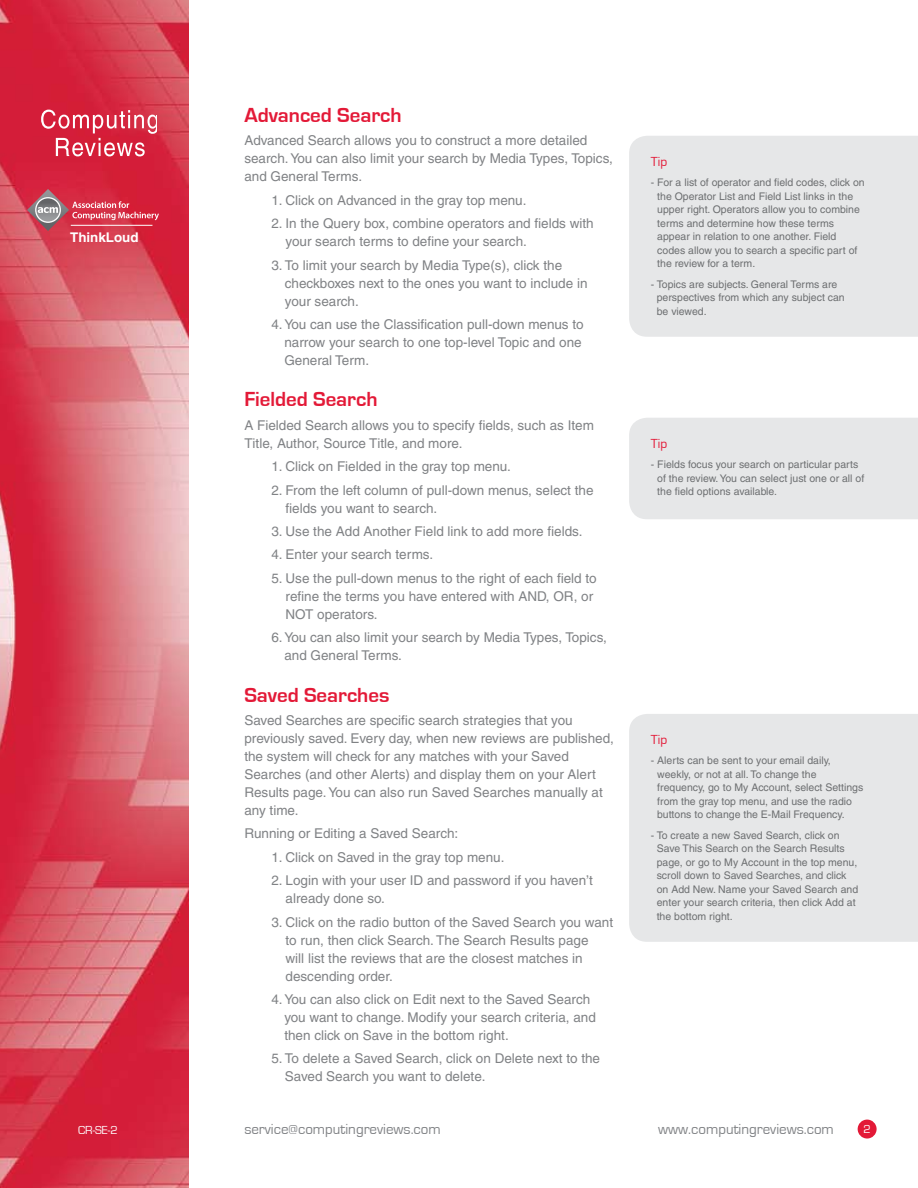
<style>
.page{position:relative;width:918px;height:1188px;background:#fff}
.page>*{position:absolute;margin:0;border:0;box-sizing:border-box;transform-origin:0 0}
.t1{font:700 21px "Eurostile";color:#e31937}
.t2{font:15px "Eurostile";color:#808285}
.t3{font:13.5px/18px "Helvetica";color:#808285}
.t4{font:13.5px "Eurostile";color:#e31937}
.t5{font:700 13.35px "Helvetica";color:#fff}
.t6{font:12px "Eurostile";color:#fff}
.t7{font:10.5px/13.5px "Helvetica";color:#6d6f71}
</style>
<div class="page">
<img style="left:0;top:0;width:189px;height:1188px">
<svg style="left:41px;top:110px;width:115px;height:46px;background:#dc4e63"></svg>
<svg style="left:27px;top:189px;width:132px;height:42px;background:#ce4c5e"></svg>
<div style="left:858px;top:1120px;width:19px;height:19px;background:#e31937;border-radius:50%"></div>
<div style="left:629px;top:136px;width:289px;height:201px;background:#e6e7e8"></div>
<div style="left:629px;top:714px;width:289px;height:228px;background:#e6e7e8"></div>
<div style="left:629px;top:418px;width:289px;height:101px;background:#e6e7e8"></div>
<p class="t5" style="left:70px;top:229px;width:70px">ThinkLoud</p>
<h1 class="t1" style="left:244px;top:105px;width:159px">Advanced Search</h1>
<p class="t3" style="left:244px;top:132px;width:370px">Advanced Search allows you to construct a more detailed search. You can also limit your search by Media Types, Topics, and General Terms.</p>
<p class="t3" style="left:271px;top:191px;width:257px">1. Click on Advanced in the gray top menu.</p>
<p class="t3" style="left:286px;top:214px;width:310px;text-indent:-14px">2. In the Query box, combine operators and fields with your search terms to define your search.</p>
<p class="t3" style="left:285px;top:256px;width:304px;text-indent:-14px">3. To limit your search by Media Type(s), click the checkboxes next to the ones you want to include in your search.</p>
<p class="t3" style="left:284px;top:315px;width:301px;text-indent:-13px">4. You can use the Classification pull-down menus to narrow your search to one top-level Topic and one<br>General Term.</p>
<h1 class="t1" style="left:244px;top:390px;width:135px">Fielded Search</h1>
<p class="t3" style="left:244px;top:416px;width:351px">A Fielded Search allows you to specify fields, such as Item<br>Title, Author, Source Title, and more.</p>
<p class="t3" style="left:271px;top:457px;width:241px">1. Click on Fielded in the gray top menu.</p>
<p class="t3" style="left:286px;top:481px;width:309px;text-indent:-14px">2. From the left column of pull-down menus, select the fields you want to search.</p>
<p class="t3" style="left:271px;top:522px;width:313px">3. Use the Add Another Field link to add more fields.</p>
<p class="t3" style="left:271px;top:546px;width:163px">4. Enter your search terms.</p>
<p class="t3" style="left:286px;top:569px;width:313px;text-indent:-14px">5. Use the pull-down menus to the right of each field to refine the terms you have entered with AND, OR, or<br>NOT operators.</p>
<p class="t3" style="left:284px;top:628px;width:324px;text-indent:-13px">6. You can also limit your search by Media Types, Topics, and General Terms.</p>
<h1 class="t1" style="left:244px;top:685px;width:147px">Saved Searches</h1>
<p class="t3" style="left:244px;top:711px;width:371px">Saved Searches are specific search strategies that you previously saved. Every day, when new reviews are published, the system will check for any matches with your Saved Searches (and other Alerts) and display them on your Alert Results page. You can also run Saved Searches manually at any time.</p>
<p class="t3" style="left:244px;top:825px;width:216px">Running or Editing a Saved Search:</p>
<p class="t3" style="left:271px;top:848px;width:235px">1. Click on Saved in the gray top menu.</p>
<p class="t3" style="left:286px;top:871px;width:309px;text-indent:-14px">2. Login with your user ID and password if you haven’t already done so.</p>
<p class="t3" style="left:286px;top:913px;width:329px;text-indent:-14px">3. Click on the radio button of the Saved Search you want to run, then click Search. The Search Results page<br>will list the reviews that are the closest matches in descending order.</p>
<p class="t3" style="left:284px;top:990px;width:313px;text-indent:-13px">4. You can also click on Edit next to the Saved Search you want to change. Modify your search criteria, and then click on Save in the bottom right.</p>
<p class="t3" style="left:285px;top:1050px;width:317px;text-indent:-14px">5. To delete a Saved Search, click on Delete next to the<br>Saved Search you want to delete.</p>
<p class="t4" style="left:651px;top:155px;width:18px">Tip</p>
<p class="t7" style="left:657px;top:176px;width:209px;text-indent:-6px">- For a list of operator and field codes, click on the Operator List and Field List links in the upper right. Operators allow you to combine terms and determine how these terms appear in relation to one another. Field codes allow you to search a specific part of the review for a term.</p>
<p class="t7" style="left:657px;top:277px;width:190px;text-indent:-6px">- Topics are subjects. General Terms are perspectives from which any subject can be viewed.</p>
<p class="t4" style="left:651px;top:437px;width:18px">Tip</p>
<p class="t7" style="left:657px;top:458px;width:209px;text-indent:-6px">- Fields focus your search on particular parts of the review. You can select just one or all of the field options available.</p>
<p class="t4" style="left:651px;top:733px;width:18px">Tip</p>
<p class="t7" style="left:657px;top:754px;width:208px;text-indent:-6px">- Alerts can be sent to your email daily, weekly, or not at all. To change the frequency, go to My Account, select Settings from the gray top menu, and use the radio buttons to change the E-Mail Frequency.</p>
<p class="t7" style="left:657px;top:828px;width:203px;text-indent:-6px">- To create a new Saved Search, click on Save This Search on the Search Results page, or go to My Account in the top menu, scroll down to Saved Searches, and click on Add New. Name your Saved Search and enter your search criteria, then click Add at the bottom right.</p>
<p class="t6" style="left:78px;top:1124px;width:41px">CR-SE-2</p>
<p class="t2" style="left:244px;top:1122px;width:198px">service@computingreviews.com</p>
<p class="t2" style="left:658px;top:1122px;width:177px">www.computingreviews.com</p>
<p class="t6" style="left:863px;top:1123px;width:9px">2</p>
</div>
